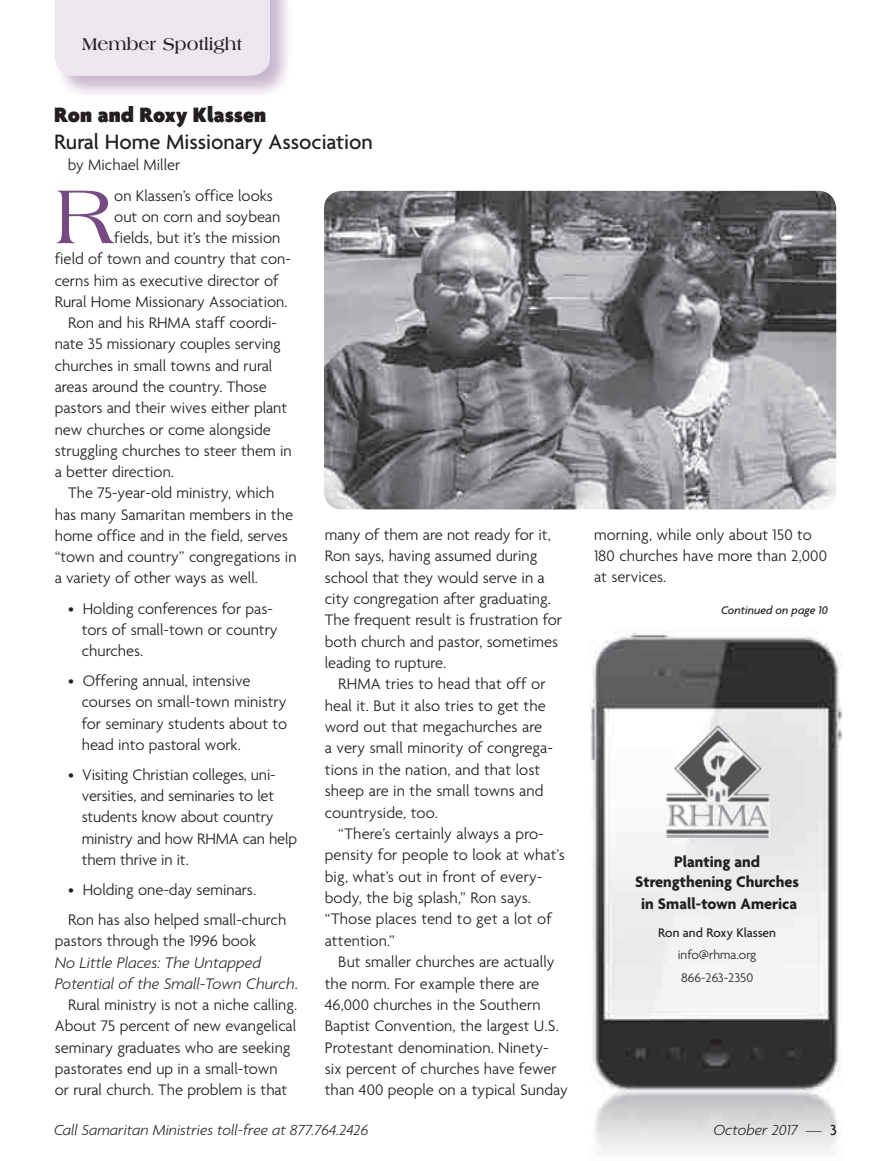
<style>
.page{position:relative;width:891px;height:1161px;background:#fff}
.page>*{position:absolute;margin:0;border:0;box-sizing:border-box;transform-origin:0 0}
.t1{font:80.85px "Americana BT";color:#764b83}
.t2{font:500 22.5px "Agenda";color:#231f20}
.t3{font:900 22.5px "Agenda";color:#231f20}
.t4{font:700 18px "Americana BT";color:#231f20}
.t5{font:300 16.5px/21.3px "Agenda";color:#231f20}
.t6{font:italic 300 16.5px "Agenda";color:#231f20}
.t7{font:700 16.5px/19.8px "Agenda";color:#231f20;text-align:center}
.t8{font:italic 300 15.75px "Agenda";color:#231f20}
.t9{font:300 13.5px/23px "Agenda";color:#231f20}
.t10{font:500 13.5px "Agenda";color:#231f20}
.t11{font:italic 500 12px "Agenda";color:#231f20}
.s1{font-style:normal}
.s2{font-weight:500;font-style:normal}
</style>
<div class="page">
<img style="left:590px;top:630px;width:253px;height:525px">
<div style="left:53px;top:0;width:240px;height:99px;background:#764b83;opacity:.4"></div>
<div style="left:55px;top:0;width:215px;height:76px;background:#ede8ef"></div>
<img style="left:667px;top:724px;width:102px;height:113px">
<img style="left:324px;top:191px;width:512px;height:318px">
<p class="t4" style="left:82px;top:33px;width:161px">Member Spotlight</p>
<h2 class="t3" style="left:54px;top:101px;width:213px">Ron and Roxy Klassen</h2>
<h2 class="t2" style="left:54px;top:128px;width:320px">Rural Home Missionary Association</h2>
<p class="t5" style="left:68px;top:154px;width:114px">by Michael Miller</p>
<h1 class="t1" style="left:55px;top:169px;width:61px">R</h1>
<p class="t5" style="left:114px;top:185px;width:160px">on Klassen’s office looks</p>
<p class="t5" style="left:114px;top:206px;width:168px">out on corn and soybean</p>
<p class="t5" style="left:114px;top:227px;width:168px">fields, but it’s the mission</p>
<p class="t5" style="left:55px;top:248px;width:238px">field of town and country that con-</p>
<p class="t5" style="left:55px;top:269px;width:225px">cerns him as executive director of</p>
<p class="t5" style="left:55px;top:291px;width:234px">Rural Home Missionary Association.</p>
<p class="t5" style="left:68px;top:312px;width:210px">Ron and his RHMA staff coordi-</p>
<p class="t5" style="left:55px;top:333px;width:228px">nate 35 missionary couples serving</p>
<p class="t5" style="left:55px;top:355px;width:219px">churches in small towns and rural</p>
<p class="t5" style="left:55px;top:376px;width:213px">areas around the country. Those</p>
<p class="t5" style="left:55px;top:397px;width:234px">pastors and their wives either plant</p>
<p class="t5" style="left:55px;top:418px;width:218px">new churches or come alongside</p>
<p class="t5" style="left:55px;top:440px;width:239px">struggling churches to steer them in</p>
<p class="t5" style="left:55px;top:461px;width:121px">a better direction.</p>
<p class="t5" style="left:68px;top:482px;width:208px">The 75-year-old ministry, which</p>
<p class="t5" style="left:55px;top:503px;width:240px">has many Samaritan members in the</p>
<p class="t5" style="left:55px;top:525px;width:235px">home office and in the field, serves</p>
<p class="t5" style="left:55px;top:546px;width:243px">“town and country” congregations in</p>
<p class="t5" style="left:55px;top:567px;width:205px">a variety of other ways as well.</p>
<p class="t5" style="left:82px;top:597px;width:197px;text-indent:-14px">• Holding conferences for pas&shy;tors of small-town or country churches.</p>
<p class="t5" style="left:82px;top:670px;width:207px;text-indent:-14px">• Offering annual, intensive courses on small-town ministry for seminary students about to head into pastoral work.</p>
<p class="t5" style="left:82px;top:764px;width:217px;text-indent:-14px">• Visiting Christian colleges, uni&shy;versities, and seminaries to let students know about country ministry and how RHMA can help them thrive in it.</p>
<p class="t5" style="left:68px;top:874px;width:220px;line-height:30.3px">• Holding one-day seminars.<br>Ron has also helped small-church</p>
<p class="t5" style="left:55px;top:930px;width:203px">pastors through the 1996 book</p>
<p class="t6" style="left:55px;top:953px;width:208px">No Little Places: The Untapped</p>
<p class="t6" style="left:55px;top:974px;width:244px">Potential of the Small-Town Church<span class="s1">.</span></p>
<p class="t5" style="left:68px;top:994px;width:230px">Rural ministry is not a niche calling.</p>
<p class="t5" style="left:55px;top:1015px;width:243px">About 75 percent of new evangelical</p>
<p class="t5" style="left:55px;top:1037px;width:237px">seminary graduates who are seeking</p>
<p class="t5" style="left:55px;top:1058px;width:224px">pastorates end up in a small-town</p>
<p class="t5" style="left:55px;top:1079px;width:234px">or rural church. The problem is that</p>
<p class="t5" style="left:325px;top:524px;width:239px">many of them are not ready for it,<br>Ron says, having assumed during school that they would serve in a city congregation after graduating.<br>The frequent result is frustration for both church and pastor, sometimes leading to rupture.</p>
<p class="t5" style="left:325px;top:673px;width:230px;text-indent:13px">RHMA tries to head that off or heal it. But it also tries to get the word out that megachurches are a very small minority of congrega&shy;tions in the nation, and that lost sheep are in the small towns and countryside, too.</p>
<p class="t5" style="left:325px;top:823px;width:241px;text-indent:13px">“There’s certainly always a pro&shy;pensity for people to look at what’s big, what’s out in front of every&shy;body, the big splash,” Ron says. “Those places tend to get a lot of attention.”</p>
<p class="t5" style="left:325px;top:951px;width:245px;text-indent:13px">But smaller churches are actually the norm. For example there are 46,000 churches in the Southern Baptist Convention, the largest U.S.<br>Protestant denomination. Ninety&shy;six percent of churches have fewer than 400 people on a typical Sunday</p>
<p class="t5" style="left:594px;top:524px;width:234px">morning, while only about 150 to<br>180 churches have more than 2,000 at services.</p>
<p class="t11" style="left:721px;top:603px;width:108px">Continued on page 10</p>
<p class="t7" style="left:635px;top:852px;width:166px">Planting and<br>Strengthening Churches</p>
<p class="t7" style="left:641px;top:893px;width:157px">in Small-town America</p>
<p class="t10" style="left:658px;top:924px;width:119px">Ron and Roxy Klassen</p>
<p class="t9" style="left:678px;top:943px;width:80px">info@rhma.org<br>866-263-2350</p>
<p class="t8" style="left:54px;top:1121px;width:316px">Call Samaritan Ministries toll-free at 877.764.2426</p>
<p class="t8" style="left:713px;top:1121px;width:125px">October 2017 — <span class="s2">3</span></p>
</div>
